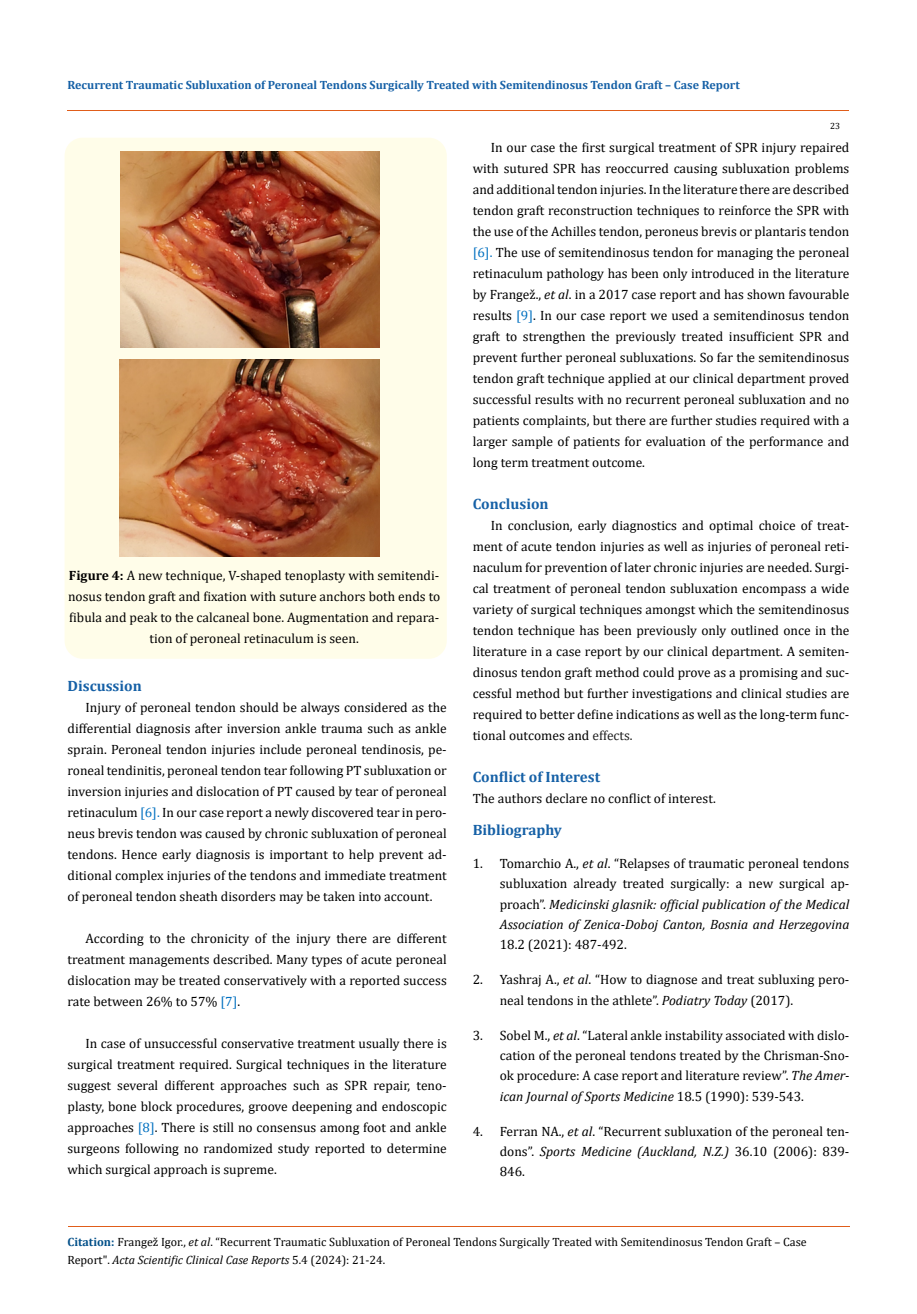
<style>
.page{position:relative;width:917px;height:1314px;background:#fff}
.page>*{position:absolute;margin:0;border:0;box-sizing:border-box;transform-origin:0 0}
.t1{font:700 15px "Cambria";color:#1560a6}
.t2{font:13.5px/21px "Cambria";color:#000;text-align:justify}
.t3{font:12px/18px "Cambria";color:#000}
.t4{font:700 12px "Cambria";color:#1560a6}
.t5{font:9px "Cambria";color:#000}
.s1{font-weight:700}
.s2{color:#0070c0}
.s3{font-style:italic}
.s4{color:#212121}
.s5{font-weight:700;color:#035089}
</style>
<div class="page">
<hr style="left:67px;top:110px;width:782px;height:1px;background:#e05d1a">
<div style="left:65px;top:138px;width:382px;height:521px;background:#fffde9;border-radius:18px"></div>
<img style="left:120px;top:152px;width:259px;height:196px">
<img style="left:120px;top:359px;width:259px;height:197px">
<hr style="left:68px;top:1226px;width:781px;height:1px;background:#e05d1a">
<p class="t4" style="left:67px;top:76px;width:673px">Recurrent Traumatic Subluxation of Peroneal Tendons Surgically Treated with Semitendinosus Tendon Graft – Case Report</p>
<p class="t5" style="left:830px;top:120px;width:11px">23</p>
<p class="t2" style="left:68px;top:565px;width:374px;text-align:center"><span class="s1">Figure 4:</span> A new technique, V-shaped tenoplasty with semitendi&shy;nosus tendon graft and fixation with suture anchors both ends to fibula and peak to the calcaneal bone. Augmentation and repara&shy;tion of peroneal retinaculum is seen.</p>
<p class="t1" style="left:67px;top:675px;width:76px">Discussion</p>
<p class="t2" style="left:67px;top:697px;width:381px;text-indent:18px">Injury of peroneal tendon should be always considered as the differential diagnosis after inversion ankle trauma such as ankle sprain. Peroneal tendon injuries include peroneal tendinosis, pe&shy;roneal tendinitis, peroneal tendon tear following PT subluxation or inversion injuries and dislocation of PT caused by tear of peroneal retinaculum <span class="s2">[6].</span> In our case report a newly discovered tear in pero&shy;neus brevis tendon was caused by chronic subluxation of peroneal tendons. Hence early diagnosis is important to help prevent ad&shy;ditional complex injuries of the tendons and immediate treatment of peroneal tendon sheath disorders may be taken into account.</p>
<p class="t2" style="left:67px;top:928px;width:381px;text-indent:18px">According to the chronicity of the injury there are different treatment managements described. Many types of acute peroneal dislocation may be treated conservatively with a reported success rate between 26% to 57% <span class="s2">[7]</span>.</p>
<p class="t2" style="left:67px;top:1033px;width:381px;text-indent:18px">In case of unsuccessful conservative treatment usually there is surgical treatment required. Surgical techniques in the literature suggest several different approaches such as SPR repair, teno&shy;plasty, bone block procedures, groove deepening and endoscopic approaches <span class="s2">[8]</span>. There is still no consensus among foot and ankle surgeons following no randomized study reported to determine which surgical approach is supreme.</p>
<p class="t2" style="left:473px;top:137px;width:378px;text-indent:18px">In our case the first surgical treatment of SPR injury repaired with sutured SPR has reoccurred causing subluxation problems and additional tendon injuries. In the literature there are described tendon graft reconstruction techniques to reinforce the SPR with the use of the Achilles tendon, peroneus brevis or plantaris tendon <span class="s2">[6].</span> The use of semitendinosus tendon for managing the peroneal retinaculum pathology has been only introduced in the literature by Frangež., <span class="s3">et al</span>. in a 2017 case report and has shown favourable results <span class="s2">[9]</span>. In our case report we used a semitendinosus tendon graft to strengthen the previously treated insufficient SPR and prevent further peroneal subluxations. So far the semitendinosus tendon graft technique applied at our clinical department proved successful results with no recurrent peroneal subluxation and no patients complaints, but there are further studies required with a larger sample of patients for evaluation of the performance and long term treatment outcome.</p>
<p class="t1" style="left:472px;top:493px;width:77px">Conclusion</p>
<p class="t2" style="left:473px;top:515px;width:378px;text-indent:18px">In conclusion, early diagnostics and optimal choice of treat&shy;ment of acute tendon injuries as well as injuries of peroneal reti&shy;naculum for prevention of later chronic injuries are needed. Surgi&shy;cal treatment of peroneal tendon subluxation encompass a wide variety of surgical techniques amongst which the semitendinosus tendon technique has been previously only outlined once in the literature in a case report by our clinical department. A semiten&shy;dinosus tendon graft method could prove as a promising and suc&shy;cessful method but further investigations and clinical studies are required to better define indications as well as the long-term func&shy;tional outcomes and <span class="s4">effects.</span></p>
<p class="t1" style="left:472px;top:766px;width:129px">Conflict of Interest</p>
<p class="t2" style="left:472px;top:788px;width:244px">The authors declare no conflict of interest.</p>
<p class="t1" style="left:472px;top:819px;width:91px">Bibliography</p>
<p class="t2" style="left:499px;top:853px;width:351px;line-height:20.2px;text-indent:-27px">1. Tomarchio A., <span class="s3">et al</span>. “Relapses of traumatic peroneal tendons subluxation already treated surgically: a new surgical ap&shy;proach”. <span class="s3">Medicinski glasnik: official publication of the Medical Association of Zenica-Doboj Canton, Bosnia and Herzegovina</span></p>
<p class="t2" style="left:499px;top:934px;width:129px">18.2 (2021): 487-492.</p>
<p class="t2" style="left:500px;top:970px;width:351px;line-height:20.2px;text-indent:-27px">2. Yashraj A., <span class="s3">et al</span>. “How to diagnose and treat subluxing pero&shy;neal tendons in the athlete”. <span class="s3">Podiatry Today</span> (2017).</p>
<p class="t2" style="left:500px;top:1025px;width:351px;line-height:20.2px;text-indent:-27px">3. Sobel M., <span class="s3">et al</span>. “Lateral ankle instability associated with dislo&shy;cation of the peroneal tendons treated by the Chrisman-Sno&shy;ok procedure: A case report and literature review”. <span class="s3">The Amer&shy;ican Journal of Sports Medicine</span> 18.5 (1990): 539-543.</p>
<p class="t2" style="left:500px;top:1121px;width:351px;line-height:20.2px;text-indent:-27px">4. Ferran NA., <span class="s3">et al</span>. “Recurrent subluxation of the peroneal ten&shy;dons”. <span class="s3">Sports Medicine (Auckland, N.Z.)</span> 36.10 (2006): 839- 846.</p>
<p class="t3" style="left:68px;top:1233px;width:740px"><span class="s5">Citation:</span> Frangež Igor., <span class="s3">et al</span>. “Recurrent Traumatic Subluxation of Peroneal Tendons Surgically Treated with Semitendinosus Tendon Graft – Case<br>Report". <span class="s3">Acta Scientific Clinical Case Reports</span> 5.4 (2024): 21-24.</p>
</div>
